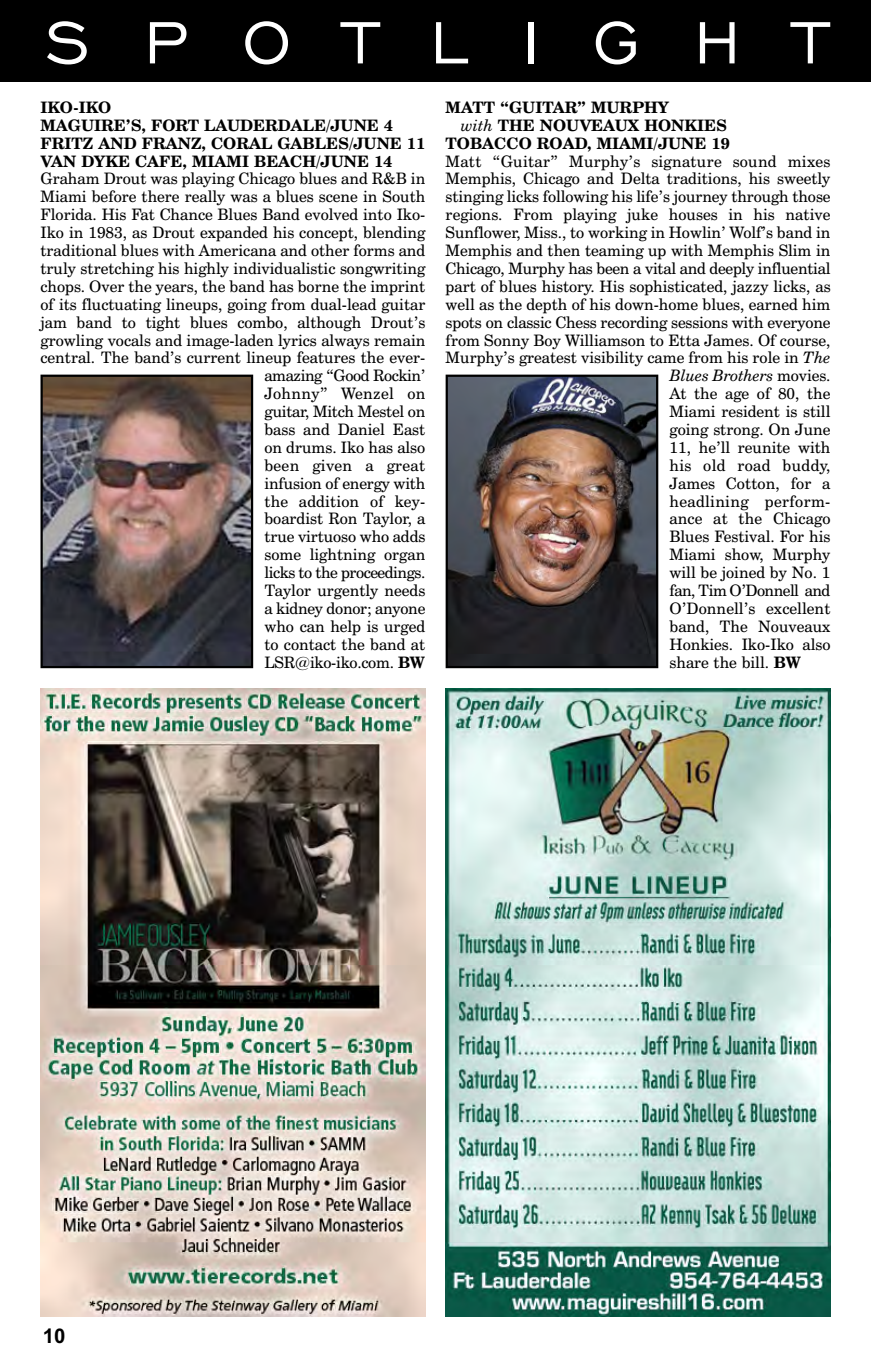
<style>
.page{position:relative;width:871px;height:1357px;background:#fff}
.page>*{position:absolute;margin:0;border:0;box-sizing:border-box;transform-origin:0 0}
.t1{font:76.5px "Engravers Gothic BT";letter-spacing:.7em;color:#fff}
.t2{font:700 20.25px "Arial";color:#000}
.t3{font:15.75px/18px "Century Schoolbook BT";color:#000;text-align:right}
.t4{font:700 15.75px/18px "Century Schoolbook BT";color:#000}
.t5{font:15.75px "Century Schoolbook BT";letter-spacing:.02em;color:#000}
.t6{font:italic 15.75px "Century Schoolbook BT";letter-spacing:-.005em;color:#000}
.t7{font:15.75px "Century Schoolbook BT";letter-spacing:-.035em;color:#000}
.s1{font-weight:700}
.s2{font-weight:400;font-style:italic}
.s3{font-style:italic}
.s4{font-style:normal}
</style>
<div class="page">
<img style="left:41px;top:689px;width:384px;height:627px">
<img style="left:446px;top:689px;width:384px;height:627px">
<div style="left:0;top:0;width:871px;height:81px;background:#000"></div>
<img style="left:449px;top:378px;width:206px;height:287px">
<div style="left:446px;top:375px;width:212px;height:293px;border:2px solid #000"></div>
<img style="left:43px;top:378px;width:207px;height:287px">
<div style="left:40px;top:375px;width:213px;height:293px;border:2px solid #000"></div>
<h1 class="t1" style="left:45px;top:-8px;width:783px">SPOTLIGHT</h1>
<p class="t4" style="left:40px;top:100px;width:386px">IKO-IKO<br>MAGUIRE’S, FORT LAUDERDALE/JUNE 4<br>FRITZ AND FRANZ, CORAL GABLES/JUNE 11<br>VAN DYKE CAFE, MIAMI BEACH/JUNE 14</p>
<p class="t3" style="left:40px;top:171px;width:386px">Graham Drout was playing Chicago blues and R&amp;B in Miami before there really was a blues scene in South Florida. His Fat Chance Blues Band evolved into Iko-Iko in 1983, as Drout expanded his concept, blending traditional blues with Americana and other forms and truly stretching his highly individualistic songwriting chops. Over the years, the band has borne the imprint of its fluctuating lineups, going from dual-lead guitar jam band to tight blues combo, although Drout’s growling vocals and image-laden lyrics always remain central. The band’s current lineup features the ever&shy;amazing “Good Rockin’<br>Johnny” Wenzel on<br>guitar, Mitch Mestel on<br>bass and Daniel East<br>on drums. Iko has also<br>been given a great<br>infusion of energy with<br>the addition of key-<br>boardist Ron Taylor, a<br>true virtuoso who adds<br>some lightning organ<br>licks to the proceedings.<br>Taylor urgently needs<br>a kidney donor; anyone<br>who can help is urged<br>to contact the band at<br>LSR@iko-iko.com. <span class="s1">BW</span></p>
<p class="t4" style="left:446px;top:100px;width:225px">MATT “GUITAR” MURPHY</p>
<p class="t4" style="left:461px;top:118px;width:268px"><span class="s2">with</span> THE NOUVEAUX HONKIES</p>
<p class="t4" style="left:446px;top:136px;width:286px">TOBACCO ROAD, MIAMI/JUNE 19</p>
<p class="t3" style="left:446px;top:154px;width:386px">Matt “Guitar” Murphy’s signature sound mixes</p>
<p class="t3" style="left:446px;top:171px;width:386px">Memphis, Chicago and Delta traditions, his sweetly</p>
<p class="t3" style="left:446px;top:189px;width:386px">stinging licks following his life’s journey through those</p>
<p class="t3" style="left:446px;top:207px;width:386px">regions. From playing juke houses in his native</p>
<p class="t3" style="left:446px;top:225px;width:386px">Sunflower, Miss., to working in Howlin’ Wolf’s band in</p>
<p class="t3" style="left:446px;top:243px;width:386px">Memphis and then teaming up with Memphis Slim in</p>
<p class="t3" style="left:446px;top:261px;width:386px">Chicago, Murphy has been a vital and deeply influential</p>
<p class="t3" style="left:446px;top:279px;width:386px">part of blues history. His sophisticated, jazzy licks, as</p>
<p class="t3" style="left:446px;top:297px;width:386px">well as the depth of his down-home blues, earned him</p>
<p class="t3" style="left:446px;top:315px;width:386px">spots on classic Chess recording sessions with everyone</p>
<p class="t3" style="left:446px;top:332px;width:386px">from Sonny Boy Williamson to Etta James. Of course,</p>
<p class="t3" style="left:446px;top:350px;width:386px">Murphy’s greatest visibility came from his role in <span class="s3">The</span></p>
<p class="t6" style="left:669px;top:370px;width:162px">Blues Brothers <span class="s4">movies.</span></p>
<p class="t3" style="left:669px;top:386px;width:162px">At the age of 80, the</p>
<p class="t3" style="left:669px;top:404px;width:162px">Miami resident is still</p>
<p class="t3" style="left:669px;top:422px;width:162px">going strong. On June</p>
<p class="t3" style="left:669px;top:440px;width:162px">11, he’ll reunite with</p>
<p class="t5" style="left:669px;top:459px;width:162px">his old road buddy,</p>
<p class="t3" style="left:669px;top:476px;width:162px">James Cotton, for a</p>
<p class="t5" style="left:669px;top:495px;width:162px">headlining perform-</p>
<p class="t3" style="left:669px;top:511px;width:162px">ance at the Chicago</p>
<p class="t3" style="left:669px;top:529px;width:162px">Blues Festival. For his</p>
<p class="t3" style="left:669px;top:547px;width:162px">Miami show, Murphy</p>
<p class="t3" style="left:669px;top:565px;width:162px">will be joined by No. 1</p>
<p class="t7" style="left:669px;top:585px;width:162px">fan, Tim O’Donnell and</p>
<p class="t3" style="left:669px;top:601px;width:162px">O’Donnell’s excellent</p>
<p class="t3" style="left:669px;top:619px;width:162px">band, The Nouveaux</p>
<p class="t3" style="left:669px;top:637px;width:162px">Honkies. Iko-Iko also</p>
<p class="t3" style="left:669px;top:654px;width:133px">share the bill. <span class="s1">BW</span></p>
<p class="t2" style="left:43px;top:1329px;width:24px">10</p>
</div>
